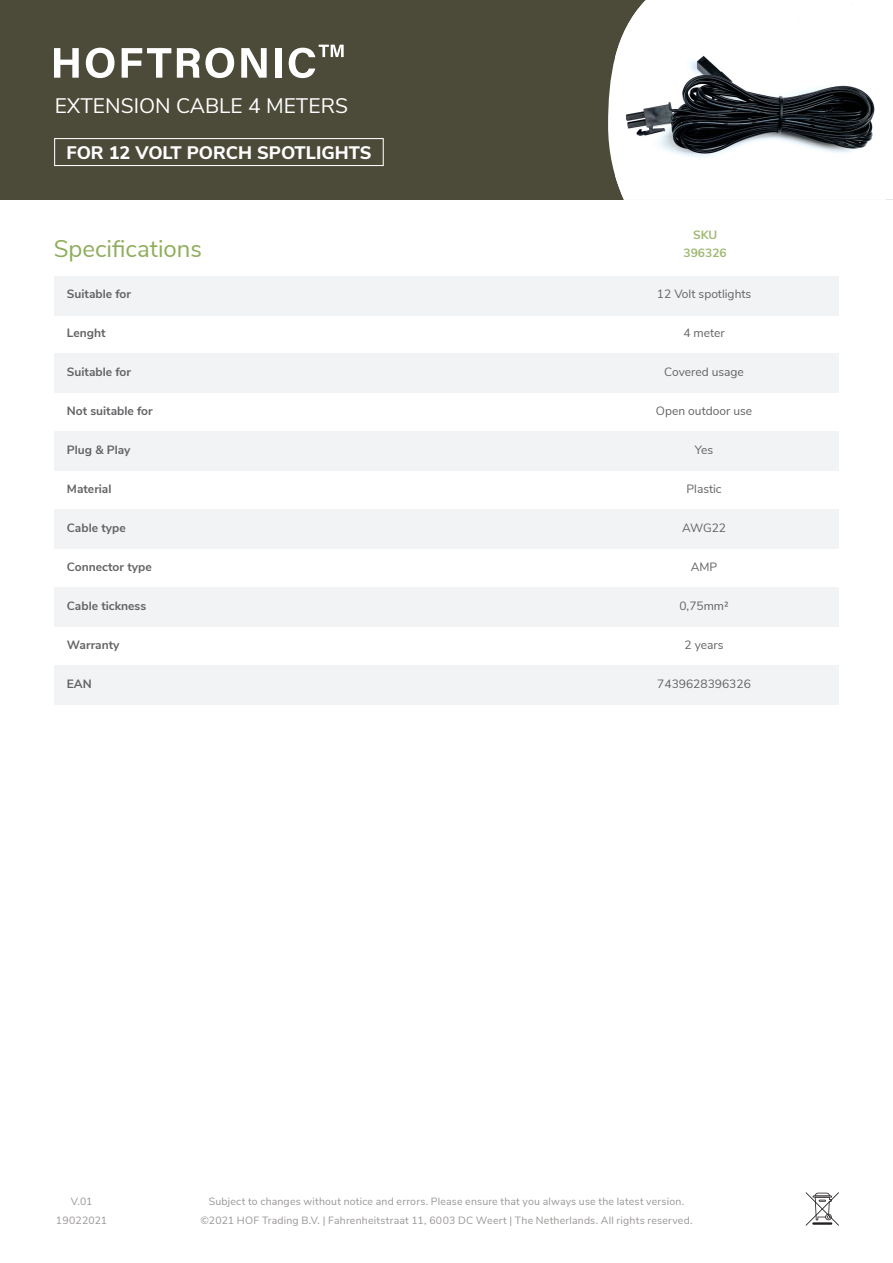
<style>
.page{position:relative;width:893px;height:1263px;background:#fff}
.page>*{position:absolute;margin:0;border:0;box-sizing:border-box;transform-origin:0 0}
.t1{font:24px "Nunito Sans";color:#8fad5c}
.t2{font:21px "Nunito Sans";color:#fff}
.t3{font:800 18.15px "Nunito Sans";color:#fff}
.t4{font:700 12px "Nunito Sans";color:#636366}
.t5{font:12px "Nunito Sans";color:#636366}
.t6{font:700 12px "Nunito Sans";color:#9fb873}
.t7{font:10.5px/19.5px "Nunito Sans";letter-spacing:.02em;color:#999695;text-align:center}
</style>
<div class="page">
<svg style="left:806px;top:1192px;width:33px;height:33px"></svg>
<hr style="left:812px;top:1222px;width:20px;height:3px;background:#231f20">
<div style="left:54px;top:276px;width:785px;height:39px;background:#f2f3f4"></div>
<div style="left:54px;top:432px;width:785px;height:39px;background:#f2f3f4"></div>
<div style="left:54px;top:354px;width:785px;height:39px;background:#f2f3f4"></div>
<div style="left:54px;top:509px;width:785px;height:40px;background:#f2f3f4"></div>
<div style="left:54px;top:587px;width:785px;height:39px;background:#f2f3f4"></div>
<div style="left:54px;top:665px;width:785px;height:39px;background:#f2f3f4"></div>
<div style="left:0;top:0;width:893px;height:200px;background:#4c4a38"></div>
<svg style="left:608px;top:0;width:285px;height:200px;fill:#fff"></svg>
<img style="left:615px;top:1px;width:271px;height:199px">
<svg style="left:54px;top:48px;width:25px;height:30px"></svg>
<svg style="left:86px;top:48px;width:29px;height:30px"></svg>
<svg style="left:122px;top:48px;width:49px;height:30px"></svg>
<svg style="left:177px;top:48px;width:57px;height:30px"></svg>
<svg style="left:241px;top:48px;width:26px;height:30px"></svg>
<div style="left:275px;top:48px;width:7px;height:30px;background:#fff"></div>
<svg style="left:289px;top:45px;width:55px;height:33px"></svg>
<div style="left:54px;top:138px;width:330px;height:28px;border:1px solid #fff"></div>
<p class="t2" style="left:55px;top:90px;width:295px">EXTENSION CABLE 4 METERS</p>
<p class="t3" style="left:66px;top:139px;width:307px">FOR 12 VOLT PORCH SPOTLIGHTS</p>
<p class="t1" style="left:54px;top:231px;width:150px">Specifications</p>
<p class="t4" style="left:67px;top:285px;width:66px">Suitable for</p>
<p class="t4" style="left:67px;top:324px;width:40px">Lenght</p>
<p class="t4" style="left:67px;top:363px;width:66px">Suitable for</p>
<p class="t4" style="left:67px;top:402px;width:87px">Not suitable for</p>
<p class="t4" style="left:67px;top:441px;width:65px">Plug &amp; Play</p>
<p class="t4" style="left:67px;top:480px;width:46px">Material</p>
<p class="t4" style="left:67px;top:519px;width:60px">Cable type</p>
<p class="t4" style="left:67px;top:558px;width:86px">Connector type</p>
<p class="t4" style="left:67px;top:597px;width:81px">Cable tickness</p>
<p class="t4" style="left:67px;top:636px;width:54px">Warranty</p>
<p class="t4" style="left:67px;top:675px;width:26px">EAN</p>
<p class="t6" style="left:693px;top:226px;width:26px">SKU</p>
<p class="t6" style="left:683px;top:244px;width:45px">396326</p>
<p class="t5" style="left:657px;top:285px;width:96px">12 Volt spotlights</p>
<p class="t5" style="left:683px;top:324px;width:43px">4 meter</p>
<p class="t5" style="left:664px;top:363px;width:81px">Covered usage</p>
<p class="t5" style="left:656px;top:402px;width:98px">Open outdoor use</p>
<p class="t5" style="left:695px;top:441px;width:20px">Yes</p>
<p class="t5" style="left:686px;top:480px;width:37px">Plastic</p>
<p class="t5" style="left:682px;top:519px;width:46px">AWG22</p>
<p class="t5" style="left:691px;top:558px;width:28px">AMP</p>
<p class="t5" style="left:679px;top:597px;width:51px">0,75mm²</p>
<p class="t5" style="left:685px;top:636px;width:41px">2 years</p>
<p class="t5" style="left:657px;top:675px;width:95px">7439628396326</p>
<p class="t7" style="left:56px;top:1190px;width:53px">V.01<br>19022021</p>
<p class="t7" style="left:200px;top:1190px;width:493px">Subject to changes without notice and errors. Please ensure that you always use the latest version. ©2021 HOF Trading B.V. | Fahrenheitstraat 11, 6003 DC Weert | The Netherlands. All rights reserved.</p>
</div>
